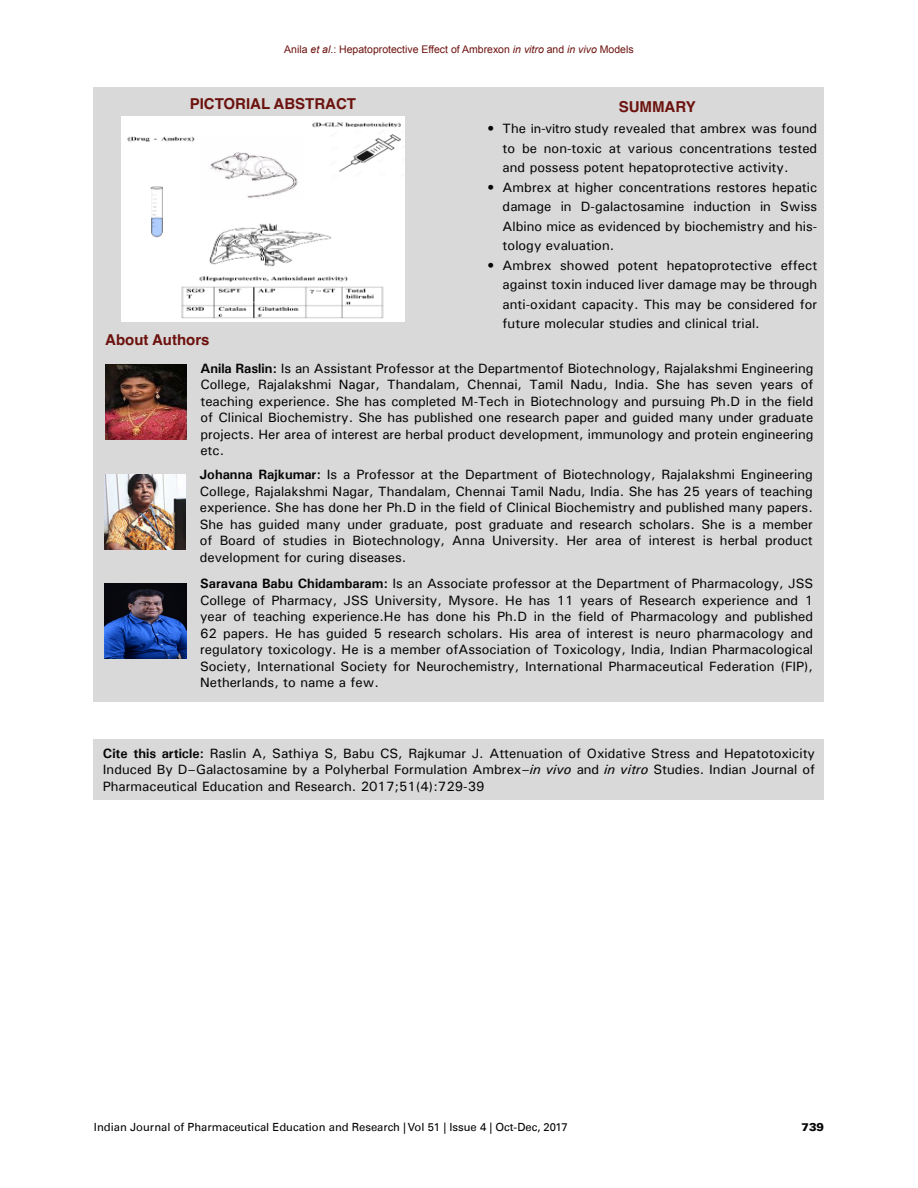
<style>
.page{position:relative;width:918px;height:1188px;background:#fff}
.page>*{position:absolute;margin:0;border:0;box-sizing:border-box;transform-origin:0 0}
.t1{font:700 15px "Helvetica";color:#6c120e}
.Abstract_text{font:500 13.5px/16.5px "Univers";color:#050406;text-align:justify}
.t2{font:11.25px "Univers LT";color:#050406}
.t3{font:900 11.25px "Univers LT";color:#050406}
.t4{font:10.5px "Arial";color:#6c120e}
.s1{font-style:italic}
.s2{font-family:"Myriad Pro";font-weight:400}
.s3{font-weight:700}
</style>
<div class="page">
<div style="left:94px;top:739px;width:730px;height:61px;background:#d9d9d9"></div>
<div style="left:94px;top:88px;width:730px;height:614px;background:#d9d9d9"></div>
<img style="left:122px;top:117px;width:283px;height:205px">
<img style="left:105px;top:365px;width:82px;height:75px">
<img style="left:105px;top:475px;width:81px;height:75px">
<img style="left:105px;top:584px;width:81px;height:75px">
<p class="t4" style="left:284px;top:43px;width:351px">Anila <span class="s1">et al</span>.: Hepatoprotective Effect of Ambrexon <span class="s1">in vitro</span> and <span class="s1">in vivo</span> Models</p>
<h2 class="t1" style="left:190px;top:90px;width:168px">PICTORIAL ABSTRACT</h2>
<h2 class="t1" style="left:105px;top:326px;width:106px">About Authors</h2>
<h2 class="t1" style="left:619px;top:93px;width:78px">SUMMARY</h2>
<p class="Abstract_text" style="left:503px;top:118px;width:316px;line-height:19.5px;text-indent:-15px">• The <span class="s2">in-vitro</span> study revealed that ambrex was found to be non-toxic at various concentrations tested and possess potent hepatoprotective activity.</p>
<p class="Abstract_text" style="left:503px;top:177px;width:316px;line-height:19.5px;text-indent:-15px">• Ambrex at higher concentrations restores hepatic damage in D-galactosamine induction in Swiss Albino mice as evidenced by biochemistry and his&shy;tology evaluation.</p>
<p class="Abstract_text" style="left:503px;top:255px;width:316px;line-height:19.5px;text-indent:-15px">• Ambrex showed potent hepatoprotective effect against toxin induced liver damage may be through anti-oxidant capacity. This may be considered for future molecular studies and clinical trial.</p>
<p class="Abstract_text" style="left:200px;top:359px;width:615px"><span class="s3">Anila Raslin:</span> Is an Assistant Professor at the Departmentof Biotechnology, Rajalakshmi Engineering College, Rajalakshmi Nagar, Thandalam, Chennai, Tamil Nadu, India. She has seven years of teaching experience. She has completed M-Tech in Biotechnology and pursuing Ph.D in the field of Clinical Biochemistry. She has published one research paper and guided many under graduate projects. Her area of interest are herbal product development, immunology and protein engineering etc.</p>
<p class="Abstract_text" style="left:200px;top:466px;width:615px"><span class="s3">Johanna Rajkumar:</span> Is a Professor at the Department of Biotechnology, Rajalakshmi Engineering College, Rajalakshmi Nagar, Thandalam, Chennai Tamil Nadu, India. She has 25 years of teaching experience. She has done her Ph.D in the field of Clinical Biochemistry and published many papers.<br>She has guided many under graduate, post graduate and research scholars. She is a member of Board of studies in Biotechnology, Anna University. Her area of interest is herbal product development for curing diseases.</p>
<p class="Abstract_text" style="left:200px;top:575px;width:615px"><span class="s3">Saravana Babu Chidambaram:</span> Is an Associate professor at the Department of Pharmacology, JSS College of Pharmacy, JSS University, Mysore. He has 11 years of Research experience and 1 year of teaching experience.He has done his Ph.D in the field of Pharmacology and published 62 papers. He has guided 5 research scholars. His area of interest is neuro pharmacology and regulatory toxicology. He is a member ofAssociation of Toxicology, India, Indian Pharmacological Society, International Society for Neurochemistry, International Pharmaceutical Federation (FIP), Netherlands, to name a few.</p>
<p class="Abstract_text" style="left:103px;top:744px;width:714px"><span class="s3">Cite this article:</span> Raslin A, Sathiya S, Babu CS, Rajkumar J. Attenuation of Oxidative Stress and Hepatotoxicity Induced By D–Galactosamine by a Polyherbal Formulation Ambrex–<span class="s1">in vivo</span> and <span class="s1">in vitro</span> Studies. Indian Journal of Pharmaceutical Education and Research. 2017;51(4):729-39</p>
<p class="t2" style="left:94px;top:1120px;width:475px">Indian Journal of Pharmaceutical Education and Research | Vol 51 | Issue 4 | Oct-Dec, 2017</p>
<p class="t3" style="left:802px;top:1120px;width:24px">739</p>
</div>
